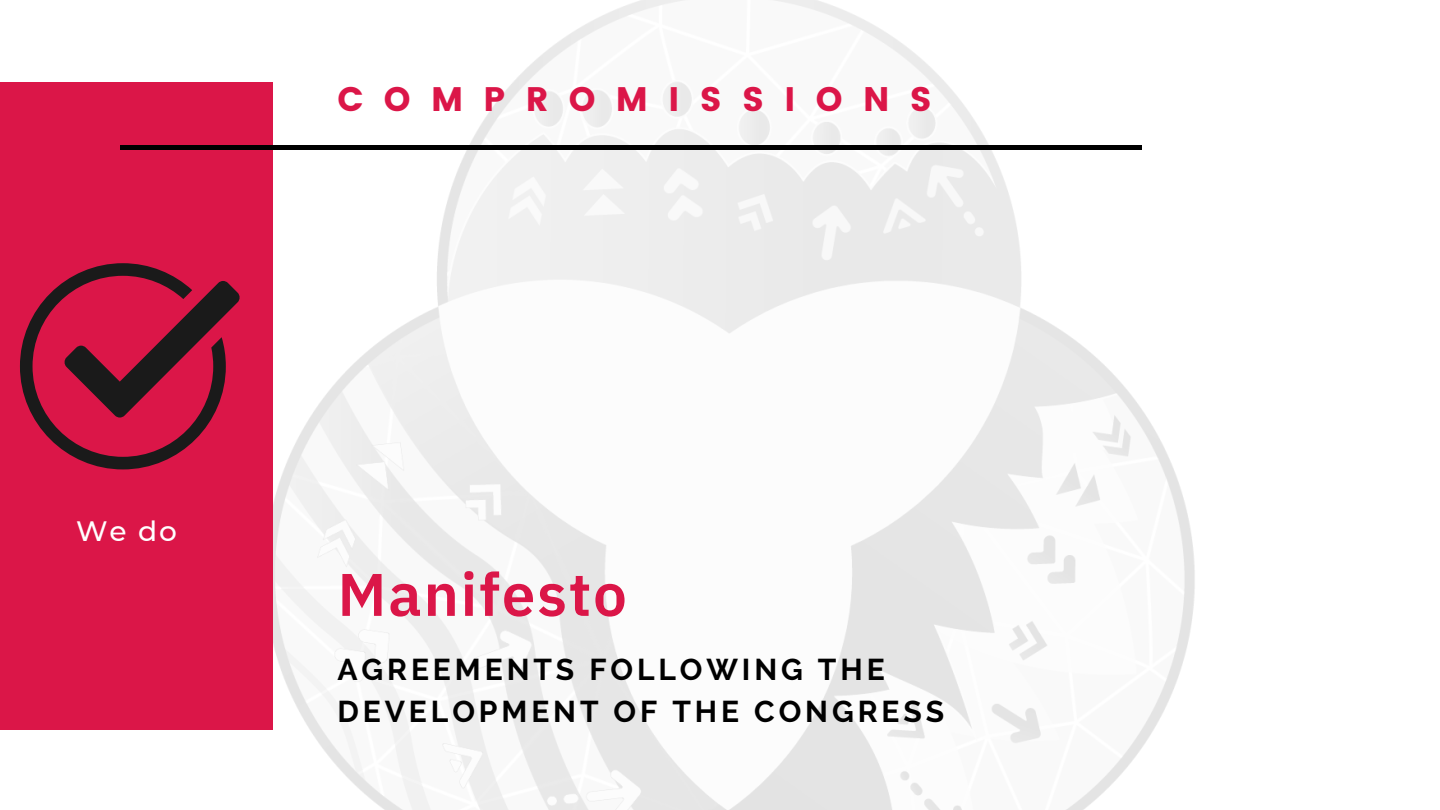
<style>
.page{position:relative;width:1440px;height:810px;background:#fff}
.page>*{position:absolute;margin:0;border:0;box-sizing:border-box;transform-origin:0 0}
.t1{font:600 60px "IBM Plex Sans Hebrew";letter-spacing:.03em;color:#db1648}
.t2{font:34px "Poppins";letter-spacing:.6em;color:#db1648}
.t3{font:700 30px/42px "Raleway";letter-spacing:.13em;color:#000}
.t4{font:500 28px "Montserrat";color:#fff}
</style>
<div class="page">
<img style="left:273px;top:0;width:922px;height:810px">
<div style="left:0;top:82px;width:273px;height:648px;background:#db1648"></div>
<div style="left:120px;top:145px;width:1022px;height:5px;background:#000"></div>
<svg style="left:20px;top:263px;width:220px;height:206px"></svg>
<p class="t2" style="left:338px;top:79px;width:596px">COMPROMISSIONS</p>
<p class="t4" style="left:76px;top:514px;width:102px">We do</p>
<h1 class="t1" style="left:338px;top:554px;width:291px">Manifesto</h1>
<p class="t3" style="left:338px;top:649px;width:608px">AGREEMENTS FOLLOWING THE<br>DEVELOPMENT OF THE CONGRESS</p>
</div>
